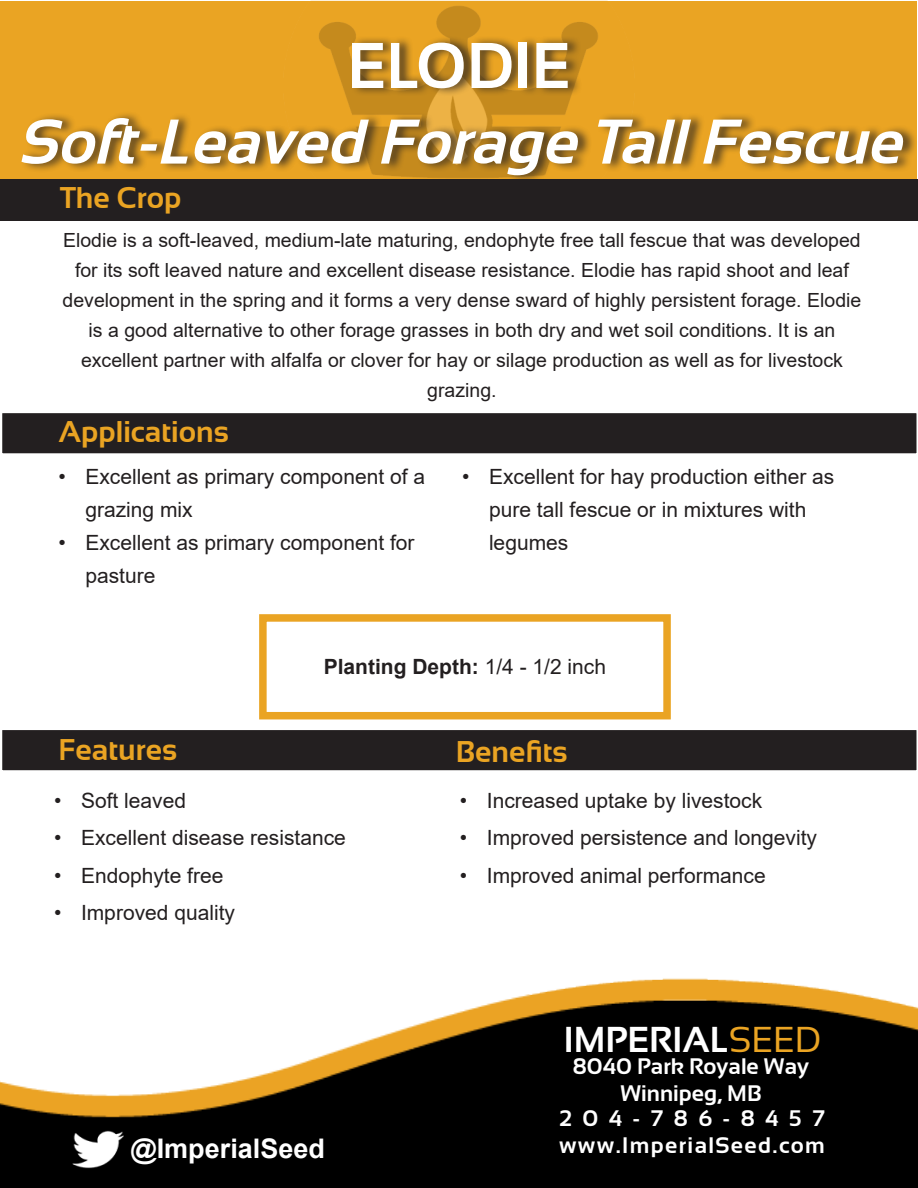
<style>
.page{position:relative;width:918px;height:1188px;background:#fff}
.page>*{position:absolute;margin:0;border:0;box-sizing:border-box;transform-origin:0 0}
.t1{font:700 64.5px "Sansation";color:#fff}
.t2{font:italic 700 63px "Sansation";color:#fff}
.t3{font:700 36px "Sansation";color:#fff}
.t4{font:700 30px "Sansation";color:#eaa423}
.t5{font:700 27px "Arial";color:#fff}
.t6{font:700 22.5px/27px "Sansation";letter-spacing:.06em;color:#fff}
.t7{font:700 22.5px/27px "Sansation";color:#fff;text-align:center}
.t8{font:21px/33px "Arial";color:#231f20}
.t9{font:700 21px "Arial";color:#231f20}
.t10{font:19.5px/30px "Arial";color:#231f20;text-align:center}
.s1{font-weight:400}
.s2{font-weight:400;color:#eaa423}
</style>
<div class="page">
<div style="left:1px;top:1px;width:916px;height:178px;background:#eaa423"></div>
<img style="left:310px;top:0;width:298px;height:35px">
<div style="left:2px;top:729px;width:915px;height:42px;background:#231f20"></div>
<div style="left:1px;top:729px;width:917px;height:43px;border:2px solid #fff"></div>
<div style="left:2px;top:412px;width:915px;height:42px;background:#231f20"></div>
<div style="left:1px;top:412px;width:917px;height:43px;border:2px solid #fff"></div>
<img style="left:1px;top:978px;width:917px;height:210px">
<div style="left:21px;top:35px;width:897px;height:149px;background:#231f20;opacity:.75"></div>
<div style="left:0;top:179px;width:917px;height:42px;background:#231f20"></div>
<img style="left:72px;top:1128px;width:52px;height:43px">
<div style="left:259px;top:614px;width:412px;height:105px;border:8px solid #eaa423"></div>
<p class="t1" style="left:347px;top:30px;width:225px">ELODIE</p>
<p class="t2" style="left:17px;top:107px;width:901px">Soft-Leaved Forage TallFescue</p>
<p class="t4" style="left:60px;top:181px;width:123px">The Crop</p>
<p class="t10" style="left:63px;top:225px;width:800px">Elodie is a soft-leaved, medium-late maturing, endophyte free tall fescue that was developed for its soft leaved nature and excellent disease resistance. Elodie has rapid shoot and leaf development in the spring and it forms a very dense sward of highly persistent forage. Elodie is a good alternative to other forage grasses in both dry and wet soil conditions. It is an excellent partner with alfalfa or clover for hay or silage production as well as for livestock grazing.</p>
<p class="t4" style="left:58px;top:415px;width:172px">Applications</p>
<p class="t8" style="left:85px;top:460px;width:341px;text-indent:-27px">• Excellent as primary component of a grazing mix</p>
<p class="t8" style="left:85px;top:526px;width:331px;text-indent:-27px">• Excellent as primary component for pasture</p>
<p class="t8" style="left:489px;top:460px;width:347px;text-indent:-27px">• Excellent for hay production either as pure tall fescue or in mixtures with legumes</p>
<p class="t4" style="left:58px;top:732px;width:120px">Features</p>
<p class="t9" style="left:324px;top:652px;width:284px">Planting Depth: <span class="s1">1/4 - 1/2 inch</span></p>
<p class="t4" style="left:456px;top:735px;width:113px">Benefits</p>
<p class="t8" style="left:54px;top:784px;width:134px">• Soft leaved</p>
<p class="t8" style="left:54px;top:821px;width:293px">• Excellent disease resistance</p>
<p class="t8" style="left:54px;top:859px;width:171px">• Endophyte free</p>
<p class="t8" style="left:54px;top:896px;width:183px">• Improved quality</p>
<p class="t5" style="left:130px;top:1130px;width:196px">@ImperialSeed</p>
<p class="t8" style="left:460px;top:784px;width:304px">• Increased uptake by livestock</p>
<p class="t8" style="left:460px;top:821px;width:359px">• Improved persistence and longevity</p>
<p class="t8" style="left:460px;top:859px;width:307px">• Improved animal performance</p>
<p class="t3" style="left:564px;top:1020px;width:259px">IMPERIAL<span class="s2">SEED</span></p>
<p class="t7" style="left:573px;top:1053px;width:238px">8040 Park Royale Way<br>Winnipeg, MB</p>
<p class="t6" style="left:559px;top:1105px;width:267px">204-786-8457 www.ImperialSeed.com</p>
</div>
